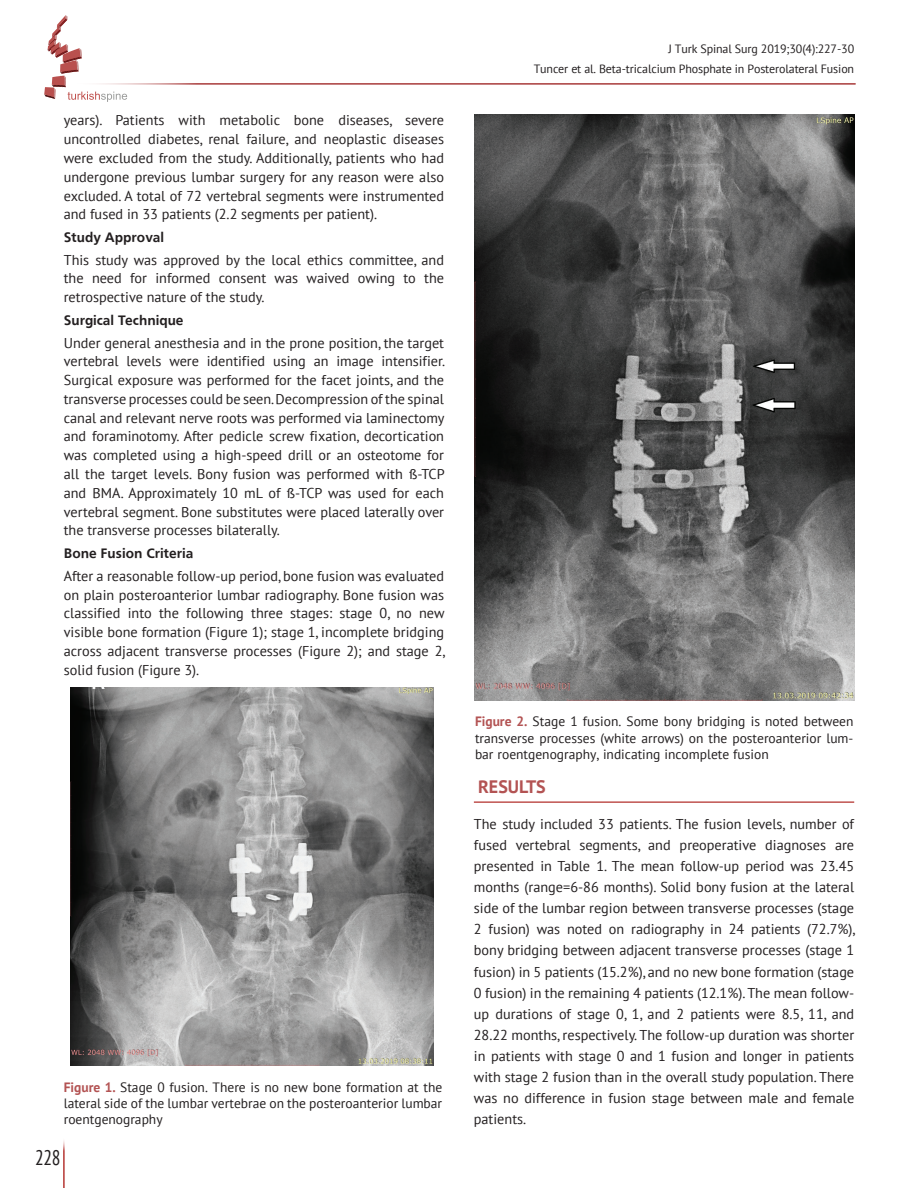
<style>
.page{position:relative;width:918px;height:1188px;background:#fff}
.page>*{position:absolute;margin:0;border:0;box-sizing:border-box;transform-origin:0 0}
.t1{font:condensed 21px "PT Sans";color:#231f20;scale:.92 1}
.t2{font:700 18px "PT Sans";color:#b35353}
.t3{font:14.25px/18.8px "PT Sans";color:#231f20;text-align:justify}
.t4{font:14.25px "Frugal Bold Tr";color:#231f20}
.t5{font:13.5px/16.2px "PT Sans";color:#231f20;text-align:justify}
.t6{font:12px "PT Sans";letter-spacing:-.01em;color:#231f20}
.s1{font-weight:700;color:#b35353}
</style>
<div class="page">
<div style="left:69px;top:83px;width:786px;height:2px;background:#b35353;border:1px solid #b35353"></div>
<svg style="left:44px;top:15px;width:83px;height:87px"></svg>
<hr style="left:63px;top:1138px;width:1px;height:50px;background:#c0524f">
<hr style="left:474px;top:801px;width:380px;height:2px;background:#c0524f">
<img style="left:70px;top:688px;width:364px;height:377px">
<img style="left:475px;top:115px;width:379px;height:585px">
<p class="t3" style="left:64px;top:111px;width:382px">years). Patients with metabolic bone diseases, severe uncontrolled diabetes, renal failure, and neoplastic diseases were excluded from the study. Additionally, patients who had undergone previous lumbar surgery for any reason were also excluded. A total of 72 vertebral segments were instrumented and fused in 33 patients (2.2 segments per patient).</p>
<p class="t4" style="left:64px;top:229px;width:102px">Study Approval</p>
<p class="t3" style="left:64px;top:250px;width:382px">This study was approved by the local ethics committee, and the need for informed consent was waived owing to the retrospective nature of the study.</p>
<p class="t4" style="left:64px;top:312px;width:121px">Surgical Technique</p>
<p class="t3" style="left:64px;top:333px;width:383px">Under general anesthesia and in the prone position, the target vertebral levels were identified using an image intensifier.<br>Surgical exposure was performed for the facet joints, and the transverse processes could be seen. Decompression of the spinal canal and relevant nerve roots was performed via laminectomy and foraminotomy. After pedicle screw fixation, decortication was completed using a high-speed drill or an osteotome for all the target levels. Bony fusion was performed with ß-TCP and BMA. Approximately 10 mL of ß-TCP was used for each vertebral segment. Bone substitutes were placed laterally over the transverse processes bilaterally.</p>
<p class="t4" style="left:64px;top:545px;width:131px">Bone Fusion Criteria</p>
<p class="t3" style="left:64px;top:566px;width:383px">After a reasonable follow-up period, bone fusion was evaluated on plain posteroanterior lumbar radiography. Bone fusion was classified into the following three stages: stage 0, no new visible bone formation (Figure 1); stage 1, incomplete bridging across adjacent transverse processes (Figure 2); and stage 2, solid fusion (Figure 3).</p>
<p class="t5" style="left:64px;top:1079px;width:380px"><span class="s1">Figure 1.</span> Stage 0 fusion. There is no new bone formation at the lateral side of the lumbar vertebrae on the posteroanterior lumbar roentgenography</p>
<h1 class="t1" style="left:35px;top:1144px;width:29px">228</h1>
<p class="t6" style="left:668px;top:41px;width:187px">J Turk Spinal Surg 2019;30(4):227-30</p>
<p class="t6" style="left:534px;top:61px;width:322px">Tuncer et al. Beta-tricalcium Phosphate in Posterolateral Fusion</p>
<p class="t5" style="left:475px;top:713px;width:380px"><span class="s1">Figure 2.</span> Stage 1 fusion. Some bony bridging is noted between transverse processes (white arrows) on the posteroanterior lum&shy;bar roentgenography, indicating incomplete fusion</p>
<p class="t2" style="left:478px;top:775px;width:69px">RESULTS</p>
<p class="t3" style="left:474px;top:813px;width:383px;line-height:21.1px">The study included 33 patients. The fusion levels, number of fused vertebral segments, and preoperative diagnoses are presented in Table 1. The mean follow-up period was 23.45 months (range=6-86 months). Solid bony fusion at the lateral side of the lumbar region between transverse processes (stage 2 fusion) was noted on radiography in 24 patients (72.7%), bony bridging between adjacent transverse processes (stage 1 fusion) in 5 patients (15.2%), and no new bone formation (stage 0 fusion) in the remaining 4 patients (12.1%). The mean follow&shy;up durations of stage 0, 1, and 2 patients were 8.5, 11, and 28.22 months, respectively. The follow-up duration was shorter in patients with stage 0 and 1 fusion and longer in patients with stage 2 fusion than in the overall study population. There was no difference in fusion stage between male and female patients.</p>
</div>
